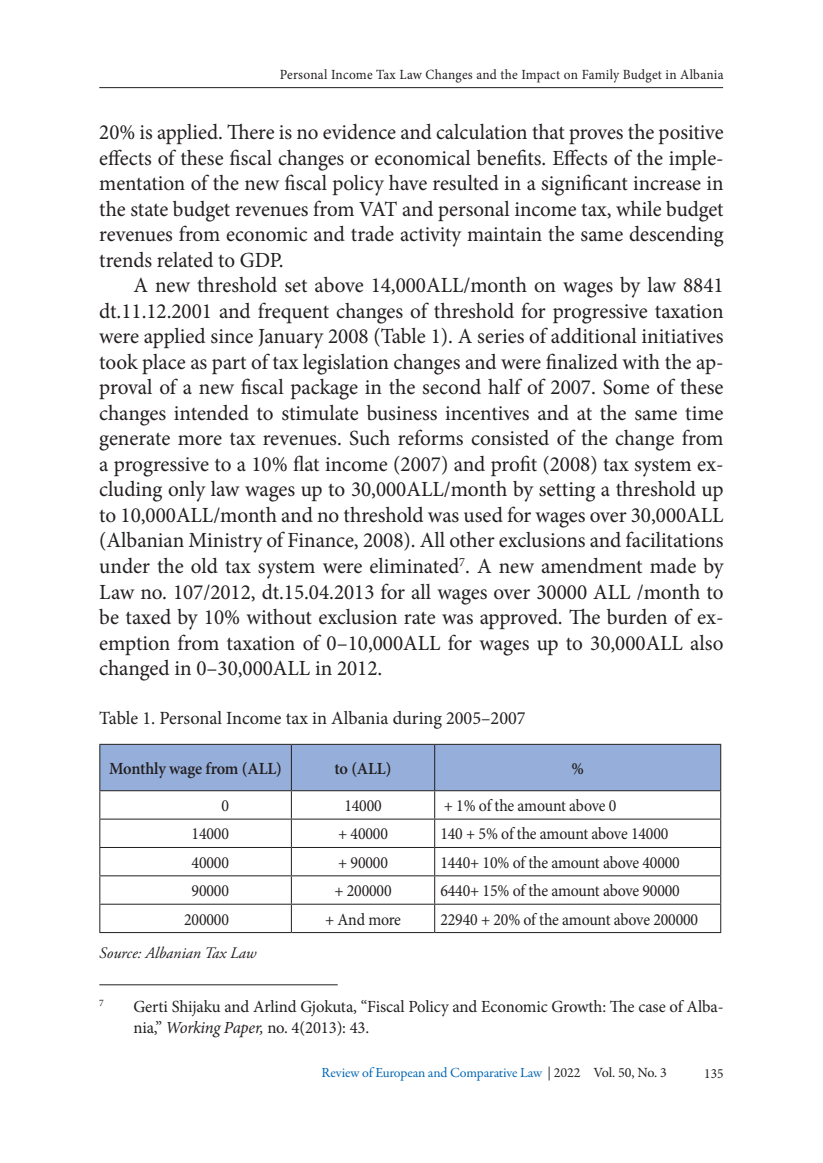
<style>
.page{position:relative;width:823px;height:1163px;background:#fff}
.page>*{position:absolute;margin:0;border:0;box-sizing:border-box;transform-origin:0 0}
.t1{font:21.6px/25.6px "Minion Pro";color:#231f20;text-align:justify}
.t2{font:18.6px "Minion Pro";color:#231f20}
.t3{font:17px "Minion Pro";letter-spacing:-.01em;color:#231f20;scale:.93 1}
.t4{font:17px/21px "Minion Pro";letter-spacing:-.01em;color:#231f20}
.t5{font:600 17px "Minion Pro";letter-spacing:-.01em;color:#231f20;scale:.96 1}
.t6{font:italic 16px "Adobe Garamond Pro";color:#231f20}
.t7{font:14px "Minion Pro";letter-spacing:.015em;color:#231f20;scale:.95 1}
.t8{font:14px "Garamond Premr Pro";letter-spacing:-.01em;color:#0166b3}
.t9{font:10px "Minion Pro";color:#231f20}
.s1{font-style:italic}
.s2{color:#231f20}
.s3{font-family:"Minion Pro";color:#231f20}
</style>
<div class="page">
<hr style="left:99px;top:87px;width:623px;height:1px;background:#231f20">
<svg style="left:99px;top:744px;width:621px;height:187px"></svg>
<hr style="left:99px;top:931px;width:192px;height:1px;background:#231f20">
<hr style="left:291px;top:931px;width:143px;height:1px;background:#231f20">
<hr style="left:434px;top:931px;width:286px;height:1px;background:#231f20">
<hr style="left:99px;top:743px;width:192px;height:1px;background:#231f20">
<hr style="left:99px;top:744px;width:1px;height:46px;background:#231f20">
<hr style="left:291px;top:743px;width:143px;height:1px;background:#231f20">
<hr style="left:434px;top:743px;width:286px;height:1px;background:#231f20">
<hr style="left:719px;top:744px;width:1px;height:46px;background:#231f20">
<hr style="left:99px;top:790px;width:192px;height:1px;background:#231f20">
<hr style="left:291px;top:790px;width:143px;height:1px;background:#231f20">
<hr style="left:434px;top:790px;width:286px;height:1px;background:#231f20">
<hr style="left:99px;top:984px;width:238px;height:1px;background:#231f20">
<p class="t7" style="left:280px;top:65px;width:468px">Personal Income Tax Law Changes and the Impact on Family Budget in Albania</p>
<p class="t1" style="left:99px;top:119px;width:625px">20% is applied. There is no evidence and calculation that proves the positive effects of these fiscal changes or economical benefits. Effects of the imple&shy;mentation of the new fiscal policy have resulted in a significant increase in the state budget revenues from VAT and personal income tax, while budget revenues from economic and trade activity maintain the same descending trends related to GDP.</p>
<p class="t1" style="left:99px;top:272px;width:625px;text-indent:34px">A new threshold set above 14,000ALL/month on wages by law 8841 dt.11.12.2001 and frequent changes of threshold for progressive taxation were applied since January 2008 (Table 1). A series of additional initiatives took place as part of tax legislation changes and were finalized with the ap&shy;proval of a new fiscal package in the second half of 2007. Some of these changes intended to stimulate business incentives and at the same time generate more tax revenues. Such reforms consisted of the change from a progressive to a 10% flat income (2007) and profit (2008) tax system ex&shy;cluding only law wages up to 30,000ALL/month by setting a threshold up to 10,000ALL/month and no threshold was used for wages over 30,000ALL (Albanian Ministry of Finance, 2008). All other exclusions and facilitations under the old tax system were eliminated<sup>7</sup>. A new amendment made by Law no. 107/2012, dt.15.04.2013 for all wages over 30000 ALL /month to be taxed by 10% without exclusion rate was approved. The burden of ex&shy;emption from taxation of 0–10,000ALL for wages up to 30,000ALL also changed in 0–30,000ALL in 2012.</p>
<p class="t2" style="left:99px;top:706px;width:427px">Table 1. Personal Income tax in Albania during 2005–2007</p>
<p class="t5" style="left:109px;top:756px;width:181px">Monthly wage from (ALL)</p>
<p class="t5" style="left:334px;top:756px;width:61px">to (ALL)</p>
<p class="t5" style="left:571px;top:756px;width:14px">%</p>
<p class="t3" style="left:221px;top:794px;width:10px">0</p>
<p class="t3" style="left:344px;top:794px;width:42px">14000</p>
<p class="t3" style="left:443px;top:794px;width:187px">+ 1% of the amount above 0</p>
<p class="t3" style="left:191px;top:822px;width:42px">14000</p>
<p class="t3" style="left:338px;top:822px;width:55px">+ 40000</p>
<p class="t3" style="left:440px;top:822px;width:246px">140 + 5% of the amount above 14000</p>
<p class="t3" style="left:191px;top:850px;width:42px">40000</p>
<p class="t3" style="left:338px;top:850px;width:55px">+ 90000</p>
<p class="t3" style="left:440px;top:850px;width:259px">1440+ 10% of the amount above 40000</p>
<p class="t3" style="left:191px;top:879px;width:42px">90000</p>
<p class="t3" style="left:334px;top:879px;width:63px">+ 200000</p>
<p class="t3" style="left:440px;top:879px;width:259px">6440+ 15% of the amount above 90000</p>
<p class="t3" style="left:184px;top:907px;width:50px">200000</p>
<p class="t3" style="left:325px;top:907px;width:83px">+ And more</p>
<p class="t3" style="left:440px;top:907px;width:278px">22940 + 20% of the amount above 200000</p>
<p class="t6" style="left:99px;top:943px;width:158px">Source: Albanian Tax Law</p>
<p class="t9" style="left:99px;top:995px;width:6px">7</p>
<p class="t4" style="left:133px;top:995px;width:591px">Gerti Shijaku and Arlind Gjokuta, “Fiscal Policy and Economic Growth: The case of Alba&shy;nia,” <span class="s1">Working Paper,</span> no. 4(2013): 43.</p>
<p class="t8" style="left:321px;top:1064px;width:346px">Review of European and Comparative Law <span class="s2">| 2022</span> <span class="s3">Vol. 50, No. 3</span></p>
<p class="t7" style="left:703px;top:1063px;width:22px">135</p>
</div>
